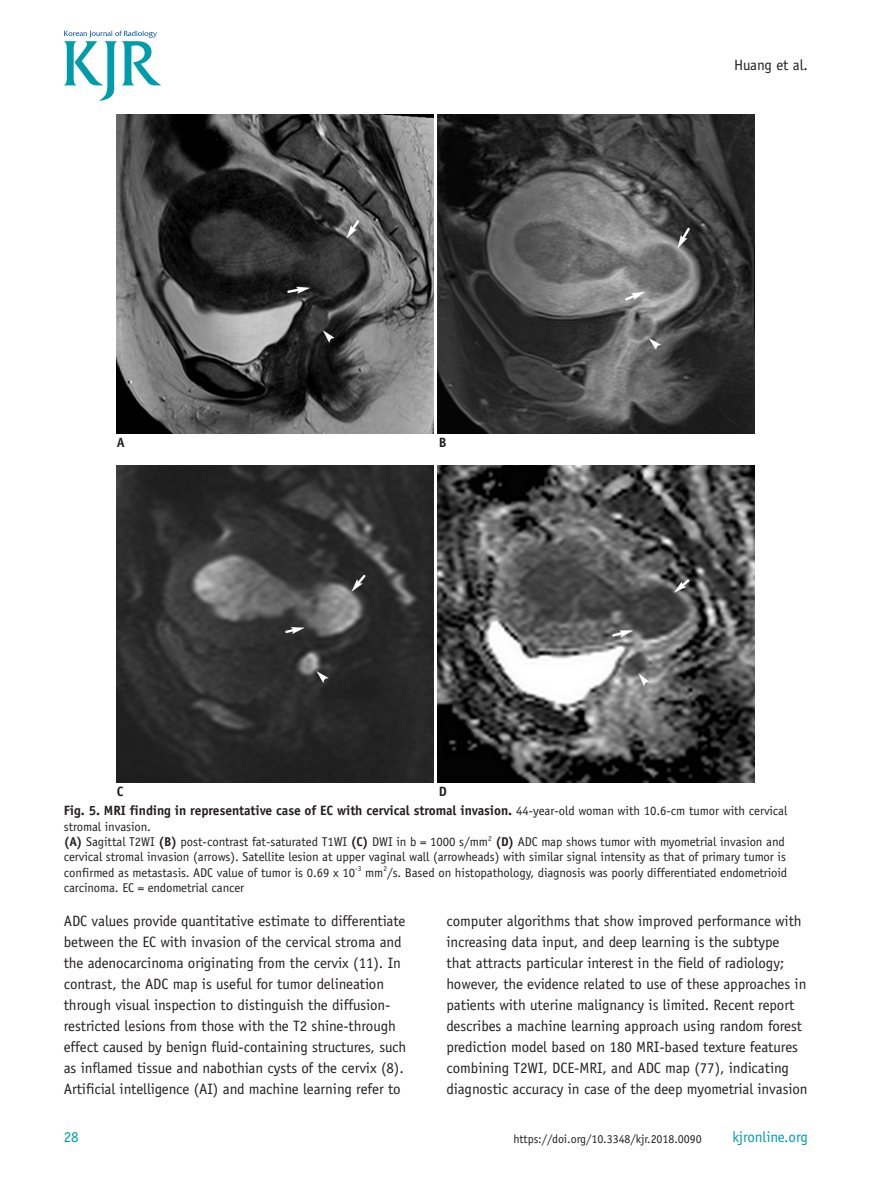
<style>
.page{position:relative;width:893px;height:1191px;background:#fff}
.page>*{position:absolute;margin:0;border:0;box-sizing:border-box;transform-origin:0 0}
.t1{font:15px/21px "Officina Sans Std";letter-spacing:-.005em;color:#231f20}
.t2{font:15px "Officina Sans Std";letter-spacing:-.005em;color:#009caa}
.t3{font:700 13.5px "Officina Sans Std";letter-spacing:-.005em;color:#231f20}
.t4{font:12.75px/15.3px "Officina Sans Std";letter-spacing:-.005em;color:#231f20}
.t5{font:12px "Officina Sans Std";letter-spacing:-.005em;color:#231f20}
.s1{font-weight:400;font-size:12.75px}
.s2{font-weight:700}
</style>
<div class="page">
<svg style="left:64px;top:31px;width:97px;height:70px"></svg>
<img style="left:117px;top:115px;width:317px;height:319px">
<img style="left:438px;top:115px;width:317px;height:319px">
<img style="left:117px;top:466px;width:317px;height:316px">
<img style="left:438px;top:466px;width:317px;height:316px">
<p class="t3" style="left:117px;top:434px;width:10px">A</p>
<p class="t3" style="left:439px;top:434px;width:9px">B</p>
<p class="t3" style="left:117px;top:783px;width:8px">C</p>
<p class="t3" style="left:439px;top:783px;width:10px">D</p>
<p class="t1" style="left:734px;top:54px;width:75px">Huang et al.</p>
<p class="t3" style="left:64px;top:802px;width:725px">Fig. 5. MRI finding in representative case of EC with cervical stromal invasion. <span class="s1">44-year-old woman with 10.6-cm tumor with cervical</span></p>
<p class="t4" style="left:64px;top:819px;width:725px">stromal invasion.<br><span class="s2">(A)</span> Sagittal T2WI <span class="s2">(B)</span> post-contrast fat-saturated T1WI <span class="s2">(C)</span> DWI in b = 1000 s/mm<sup>2</sup> <span class="s2">(D)</span> ADC map shows tumor with myometrial invasion and cervical stromal invasion (arrows). Satellite lesion at upper vaginal wall (arrowheads) with similar signal intensity as that of primary tumor is confirmed as metastasis. ADC value of tumor is 0.69 x 10<sup>-3</sup> mm<sup>2</sup>/s. Based on histopathology, diagnosis was poorly differentiated endometrioid carcinoma. EC = endometrial cancer</p>
<p class="t1" style="left:64px;top:910px;width:344px">ADC values provide quantitative estimate to differentiate between the EC with invasion of the cervical stroma and the adenocarcinoma originating from the cervix (11). In contrast, the ADC map is useful for tumor delineation through visual inspection to distinguish the diffusion&shy;restricted lesions from those with the T2 shine-through effect caused by benign fluid-containing structures, such as inflamed tissue and nabothian cysts of the cervix (8).<br>Artificial intelligence (AI) and machine learning refer to</p>
<p class="t1" style="left:446px;top:910px;width:363px">computer algorithms that show improved performance with increasing data input, and deep learning is the subtype that attracts particular interest in the field of radiology; however, the evidence related to use of these approaches in patients with uterine malignancy is limited. Recent report describes a machine learning approach using random forest prediction model based on 180 MRI-based texture features combining T2WI, DCE-MRI, and ADC map (77), indicating diagnostic accuracy in case of the deep myometrial invasion</p>
<p class="t2" style="left:64px;top:1128px;width:16px">28</p>
<p class="t5" style="left:513px;top:1132px;width:190px">https://doi.org/10.3348/kjr.2018.0090</p>
<p class="t2" style="left:732px;top:1128px;width:77px">kjronline.org</p>
</div>
